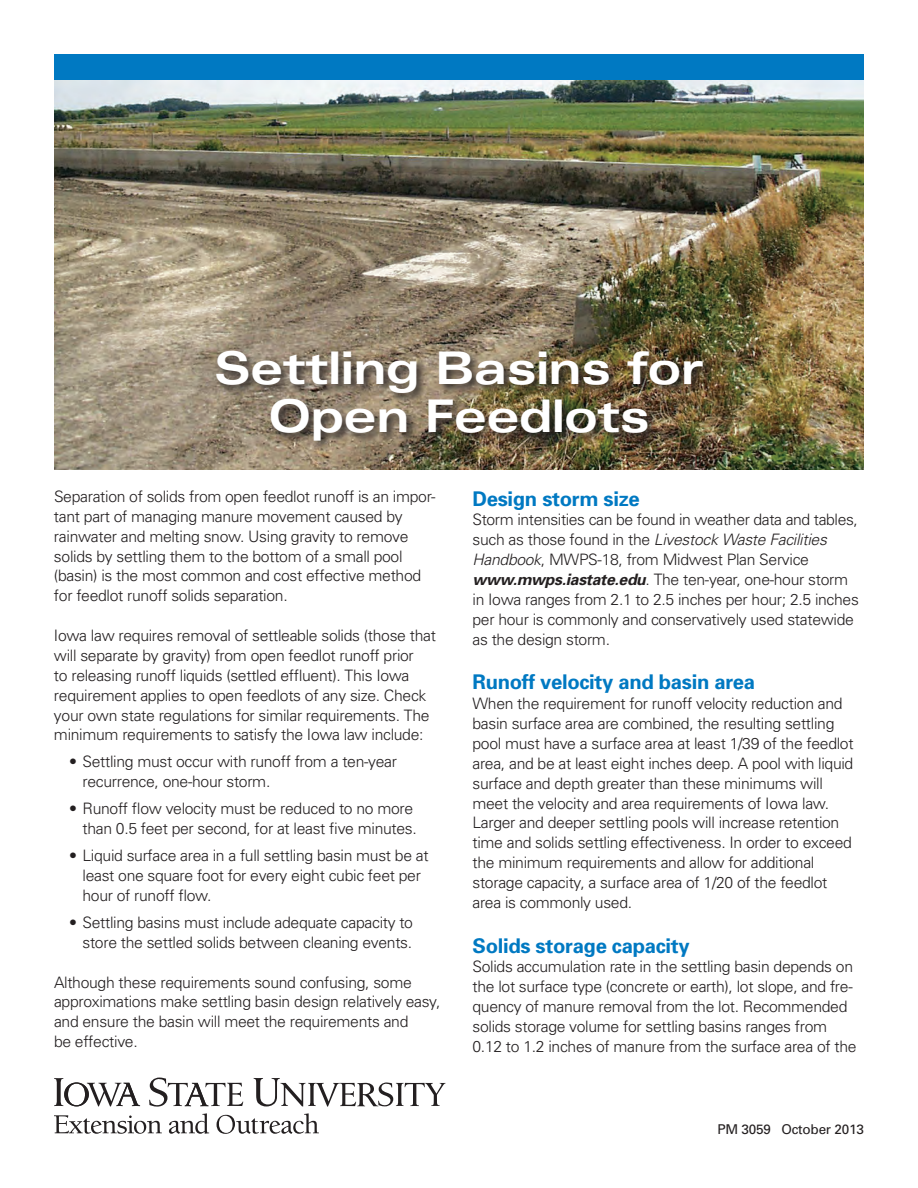
<style>
.page{position:relative;width:918px;height:1188px;background:#fff}
.page>*{position:absolute;margin:0;border:0;box-sizing:border-box;transform-origin:0 0}
.t1{font:700 expanded 45px "Univers";letter-spacing:-.015em;color:#fff}
.headers{font:700 20.25px "Univers";letter-spacing:-.015em;color:#0079c2}
.body_copy{font:300 15.75px/20px "Univers";letter-spacing:-.02em;color:#231f20}
.headers-2{font:13.5px "Univers";letter-spacing:-.015em;color:#231f20}
.s1{font-style:italic}
.s2{font-weight:700;font-style:italic}
</style>
<div class="page">
<img style="left:54px;top:79px;width:810px;height:390px">
<div style="left:213px;top:348px;width:500px;height:104px;background:#231f20;opacity:.85"></div>
<svg style="left:54px;top:1078px;width:86px;height:28px"></svg>
<svg style="left:149px;top:1078px;width:94px;height:29px"></svg>
<svg style="left:254px;top:1078px;width:192px;height:29px"></svg>
<svg style="left:54px;top:1115px;width:108px;height:19px"></svg>
<svg style="left:169px;top:1113px;width:40px;height:21px"></svg>
<svg style="left:217px;top:1113px;width:102px;height:21px"></svg>
<div style="left:54px;top:54px;width:810px;height:25px;background:#0079c2"></div>
<p class="t1" style="left:214px;top:342px;width:491px">Settling Basins for</p>
<p class="t1" style="left:268px;top:390px;width:383px">Open Feedlots</p>
<p class="body_copy" style="left:54px;top:486px;width:383px">Separation of solids from open feedlot runoff is an impor&shy;tant part of managing manure movement caused by</p>
<p class="body_copy" style="left:54px;top:526px;width:356px">rainwater and melting snow. Using gravity to remove</p>
<p class="body_copy" style="left:54px;top:546px;width:350px">solids by settling them to the bottom of a small pool</p>
<p class="body_copy" style="left:54px;top:566px;width:369px">(basin) is the most common and cost effective method</p>
<p class="body_copy" style="left:54px;top:586px;width:235px">for feedlot runoff solids separation.</p>
<p class="body_copy" style="left:54px;top:626px;width:384px">Iowa law requires removal of settleable solids (those that will separate by gravity) from open feedlot runoff prior<br>to releasing runoff liquids (settled effluent). This Iowa requirement applies to open feedlots of any size. Check your own state regulations for similar requirements. The minimum requirements to satisfy the Iowa law include:</p>
<p class="body_copy" style="left:69px;top:752px;width:330px">• Settling must occur with runoff from a ten-year</p>
<p class="body_copy" style="left:82px;top:772px;width:189px">recurrence, one-hour storm.</p>
<p class="body_copy" style="left:69px;top:799px;width:346px">• Runoff flow velocity must be reduced to no more</p>
<p class="body_copy" style="left:82px;top:819px;width:336px">than 0.5 feet per second, for at least five minutes.</p>
<p class="body_copy" style="left:69px;top:846px;width:361px">• Liquid surface area in a full settling basin must be at</p>
<p class="body_copy" style="left:82px;top:866px;width:340px">least one square foot for every eight cubic feet per</p>
<p class="body_copy" style="left:82px;top:885px;width:131px">hour of runoff flow.</p>
<p class="body_copy" style="left:69px;top:912px;width:346px">• Settling basins must include adequate capacity to</p>
<p class="body_copy" style="left:82px;top:932px;width:331px">store the settled solids between cleaning events.</p>
<p class="body_copy" style="left:54px;top:972px;width:359px">Although these requirements sound confusing, some</p>
<p class="body_copy" style="left:54px;top:992px;width:388px">approximations make settling basin design relatively easy, and ensure the basin will meet the requirements and</p>
<p class="body_copy" style="left:54px;top:1032px;width:85px">be effective.</p>
<p class="headers" style="left:472px;top:486px;width:169px">Design storm size</p>
<p class="body_copy" style="left:472px;top:510px;width:387px">Storm intensities can be found in weather data and tables, such as those found in the <span class="s1">Livestock Waste Facilities<br>Handbook</span>, MWPS-18, from Midwest Plan Service</p>
<p class="body_copy" style="left:472px;top:569px;width:388px"><span class="s2">www.mwps.iastate.edu</span>. The ten-year, one-hour storm in Iowa ranges from 2.1 to 2.5 inches per hour; 2.5 inches per hour is commonly and conservatively used statewide as the design storm.</p>
<p class="headers" style="left:472px;top:670px;width:284px">Runoff velocity and basin area</p>
<p class="body_copy" style="left:472px;top:694px;width:383px">When the requirement for runoff velocity reduction and basin surface area are combined, the resulting settling pool must have a surface area at least 1/39 of the feedlot area, and be at least eight inches deep. A pool with liquid surface and depth greater than these minimums will</p>
<p class="body_copy" style="left:472px;top:793px;width:381px">meet the velocity and area requirements of Iowa law.<br>Larger and deeper settling pools will increase retention time and solids settling effectiveness. In order to exceed the minimum requirements and allow for additional</p>
<p class="body_copy" style="left:472px;top:872px;width:356px">storage capacity, a surface area of 1/20 of the feedlot</p>
<p class="body_copy" style="left:472px;top:892px;width:161px">area is commonly used.</p>
<p class="headers" style="left:472px;top:933px;width:219px">Solids storage capacity</p>
<p class="body_copy" style="left:472px;top:957px;width:382px">Solids accumulation rate in the settling basin depends on</p>
<p class="body_copy" style="left:472px;top:977px;width:386px">the lot surface type (concrete or earth), lot slope, and fre&shy;quency of manure removal from the lot. Recommended solids storage volume for settling basins ranges from 0.12 to 1.2 inches of manure from the surface area of the</p>
<p class="headers-2" style="left:717px;top:1121px;width:148px">PM 3059 October 2013</p>
</div>
